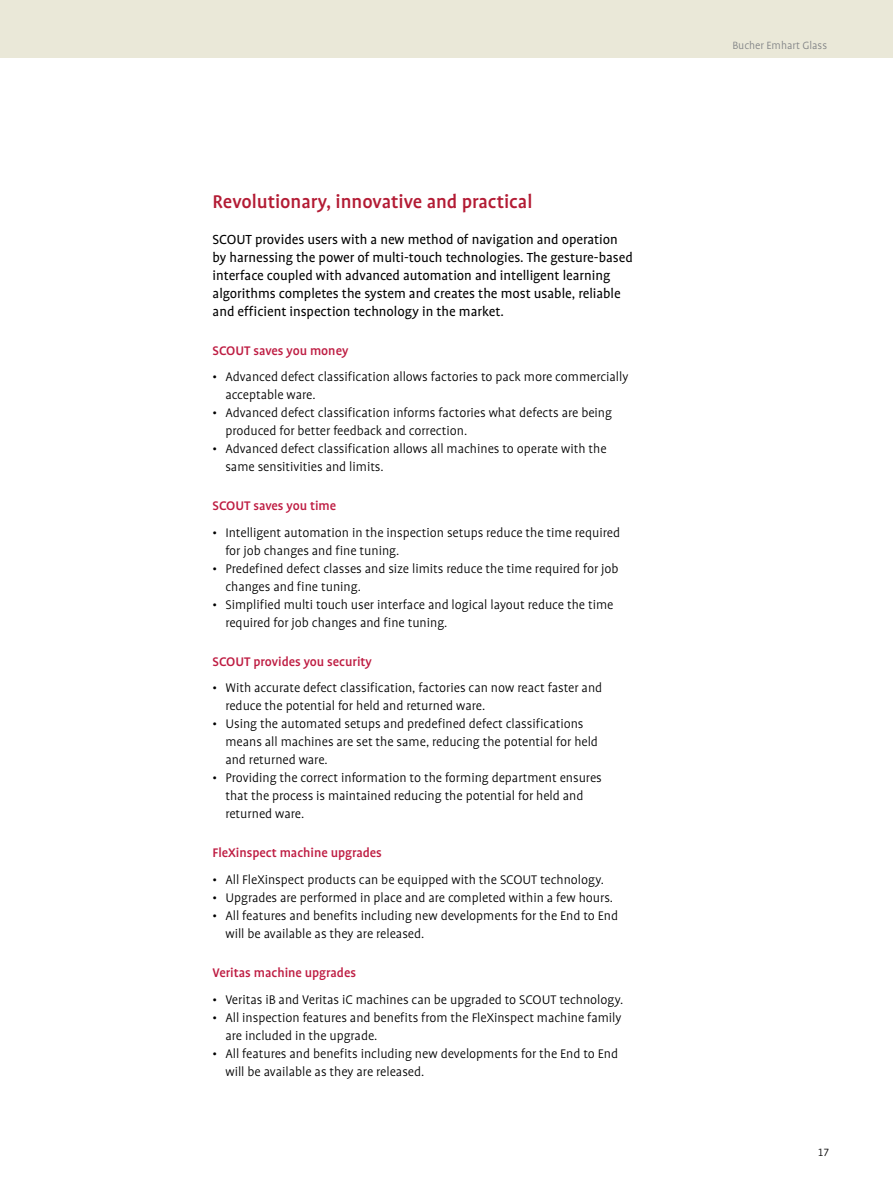
<style>
.page{position:relative;width:893px;height:1191px;background:#fff}
.page>*{position:absolute;margin:0;border:0;box-sizing:border-box;transform-origin:0 0}
.t1{font:500 21px "Bucher Profile";letter-spacing:-.005em;color:#b31b34}
.t2{font:15px/18px "Bucher Profile";letter-spacing:-.005em;color:#000}
.t3{font:300 14.25px/18px "Bucher Profile";letter-spacing:-.005em;color:#000}
.t4{font:500 14.25px "Bucher Profile";letter-spacing:-.005em;color:#be1c42}
.t5{font:300 12px "Bucher Profile";letter-spacing:-.005em;color:#808285}
.t6{font:300 12px "Bucher Profile";color:#000}
</style>
<div class="page">
<div style="left:0;top:0;width:893px;height:57px;background:#eae8d8"></div>
<h1 class="t1" style="left:213px;top:191px;width:321px">Revolutionary, innovative and practical</h1>
<p class="t2" style="left:213px;top:230px;width:422px">SCOUT provides users with a new method of navigation and operation by harnessing the power of multi-touch technologies. The gesture-based interface coupled with advanced automation and intelligent learning algorithms completes the system and creates the most usable, reliable and efficient inspection technology in the market.</p>
<p class="t4" style="left:213px;top:343px;width:137px">SCOUT saves you money</p>
<p class="t3" style="left:225px;top:368px;width:405px;text-indent:-13px">• Advanced defect classification allows factories to pack more commercially acceptable ware.</p>
<p class="t3" style="left:225px;top:404px;width:388px;text-indent:-13px">• Advanced defect classification informs factories what defects are being produced for better feedback and correction.</p>
<p class="t3" style="left:225px;top:440px;width:383px;text-indent:-13px">• Advanced defect classification allows all machines to operate with the same sensitivities and limits.</p>
<p class="t4" style="left:213px;top:499px;width:125px">SCOUT saves you time</p>
<p class="t3" style="left:225px;top:523px;width:396px;text-indent:-13px">• Intelligent automation in the inspection setups reduce the time required for job changes and fine tuning.</p>
<p class="t3" style="left:225px;top:559px;width:395px;text-indent:-13px">• Predefined defect classes and size limits reduce the time required for job changes and fine tuning.</p>
<p class="t3" style="left:225px;top:595px;width:390px;text-indent:-13px">• Simplified multi touch user interface and logical layout reduce the time required for job changes and fine tuning.</p>
<p class="t4" style="left:213px;top:654px;width:161px">SCOUT provides you security</p>
<p class="t3" style="left:225px;top:679px;width:378px;text-indent:-13px">• With accurate defect classification, factories can now react faster and reduce the potential for held and returned ware.</p>
<p class="t3" style="left:225px;top:715px;width:374px;text-indent:-13px">• Using the automated setups and predefined defect classifications means all machines are set the same, reducing the potential for held and returned ware.</p>
<p class="t3" style="left:225px;top:769px;width:378px;text-indent:-13px">• Providing the correct information to the forming department ensures that the process is maintained reducing the potential for held and returned ware.</p>
<p class="t4" style="left:213px;top:846px;width:171px">FleXinspect machine upgrades</p>
<p class="t3" style="left:213px;top:870px;width:393px">• All FleXinspect products can be equipped with the SCOUT technology.</p>
<p class="t3" style="left:213px;top:888px;width:402px">• Upgrades are performed in place and are completed within a few hours.</p>
<p class="t3" style="left:225px;top:906px;width:394px;text-indent:-13px">• All features and benefits including new developments for the End to End will be available as they are released.</p>
<p class="t4" style="left:213px;top:965px;width:145px">Veritas machine upgrades</p>
<p class="t3" style="left:213px;top:990px;width:412px">• Veritas iB and Veritas iC machines can be upgraded to SCOUT technology.</p>
<p class="t3" style="left:225px;top:1008px;width:398px;text-indent:-13px">• All inspection features and benefits from the FleXinspect machine family are included in the upgrade.</p>
<p class="t3" style="left:225px;top:1044px;width:394px;text-indent:-13px">• All features and benefits including new developments for the End to End will be available as they are released.</p>
<p class="t5" style="left:732px;top:40px;width:96px">Bucher Emhart Glass</p>
<p class="t6" style="left:818px;top:1145px;width:13px">17</p>
</div>
